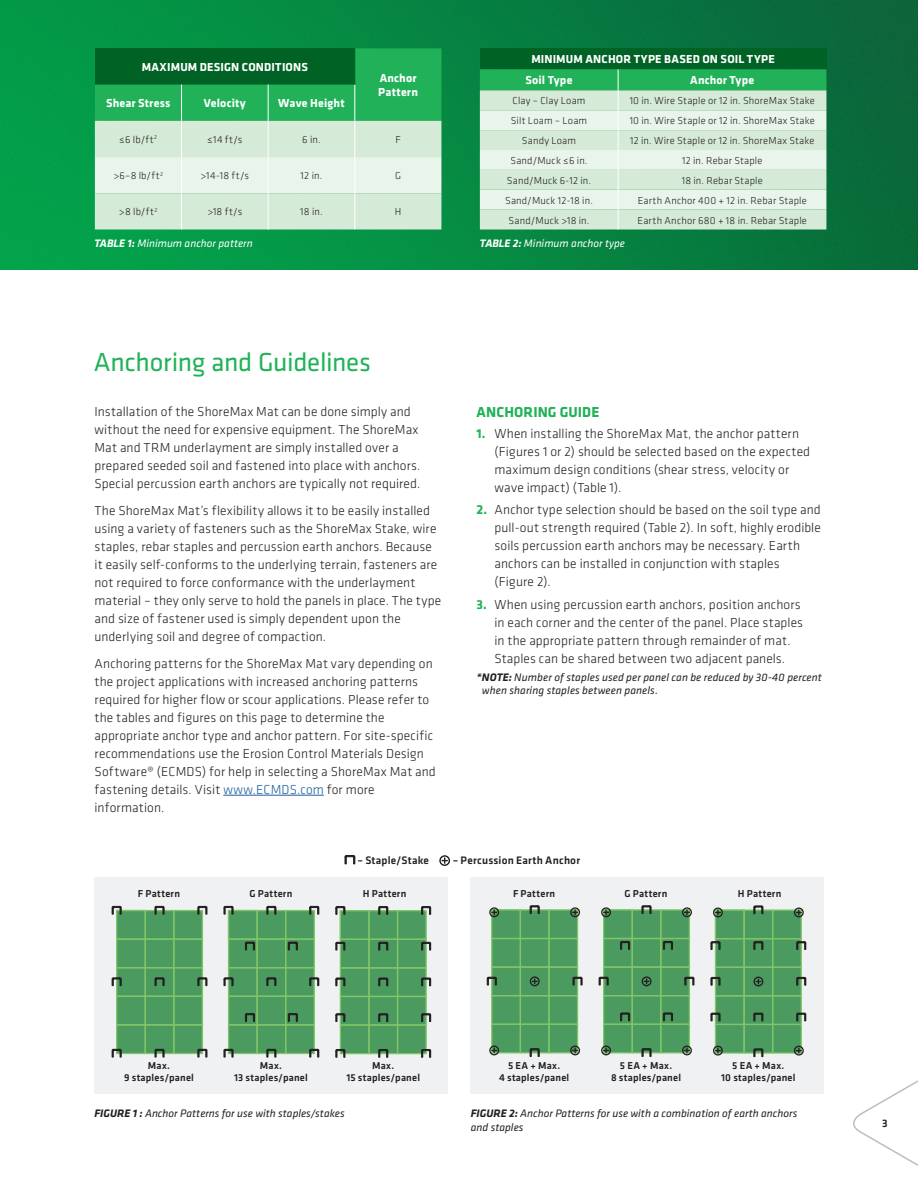
<style>
.page{position:relative;width:918px;height:1188px;background:#fff}
.page>*{position:absolute;margin:0;border:0;box-sizing:border-box;transform-origin:0 0}
.t1{font:27px "Klavika";letter-spacing:-.01em;color:#21b259}
.t2{font:700 15px "Klavika";letter-spacing:.005em;color:#21b259}
.t3{font:300 13.5px/18px "Klavika";letter-spacing:.01em;color:#231f20}
.t4{font:700 12px/21px "Klavika";letter-spacing:.015em;color:#fff}
.t5{font:italic 11.25px/13.5px "Klavika";color:#231f20}
.t6{font:italic 11.25px "Klavika";color:#fff}
.t7{font:500 11.25px "Klavika";letter-spacing:.015em;color:#231f20}
.t8{font:300 10.5px "Klavika";letter-spacing:.015em;color:#231f20}
.t9{font:500 10.35px/12.5px "Klavika";letter-spacing:.02em;color:#231f20;text-align:center}
.s1{font-weight:700}
.s2{color:#175d9e}
.s3{font-weight:700;color:#21b259}
</style>
<div class="page">
<img style="left:0;top:0;width:918px;height:270px">
<svg style="left:853px;top:1080px;width:65px;height:86px"></svg>
<svg style="left:442px;top:858px;width:5px;height:5px"></svg>
<div style="left:439px;top:855px;width:11px;height:11px;border:1px solid #231f20;border-radius:50%"></div>
<hr style="left:223px;top:795px;width:101px;height:1px;background:#175d9e">
<div style="left:470px;top:877px;width:354px;height:217px;background:#f0f1f2"></div>
<svg style="left:487px;top:905px;width:96px;height:152px;background:#64a671"></svg>
<svg style="left:598px;top:905px;width:97px;height:152px;background:#65a471"></svg>
<svg style="left:710px;top:905px;width:96px;height:152px;background:#63a36f"></svg>
<div style="left:753px;top:977px;width:10px;height:10px;border:1px solid #231f20;border-radius:50%"></div>
<div style="left:94px;top:877px;width:354px;height:217px;background:#f0f1f2"></div>
<svg style="left:112px;top:905px;width:96px;height:153px;background:#64a571"></svg>
<svg style="left:223px;top:905px;width:97px;height:153px;background:#65a571"></svg>
<svg style="left:335px;top:906px;width:96px;height:152px;background:#62a36f"></svg>
<div style="left:480px;top:48px;width:346px;height:21px;background:#006224"></div>
<svg style="left:480px;top:69px;width:346px;height:161px;background:#c2e5cc"></svg>
<svg style="left:95px;top:48px;width:346px;height:182px;background:#8ac89f"></svg>
<hr style="left:181px;top:85px;width:1px;height:36px;background:#fff">
<hr style="left:268px;top:85px;width:1px;height:36px;background:#fff">
<hr style="left:354px;top:85px;width:1px;height:36px;background:#fff">
<hr style="left:181px;top:121px;width:1px;height:36px;background:#fff">
<hr style="left:268px;top:121px;width:1px;height:36px;background:#fff">
<hr style="left:354px;top:121px;width:1px;height:36px;background:#fff">
<hr style="left:181px;top:157px;width:1px;height:36px;background:#fff">
<hr style="left:268px;top:157px;width:1px;height:36px;background:#fff">
<hr style="left:354px;top:157px;width:1px;height:36px;background:#fff">
<hr style="left:181px;top:193px;width:1px;height:37px;background:#fff">
<hr style="left:268px;top:193px;width:1px;height:37px;background:#fff">
<hr style="left:354px;top:193px;width:1px;height:37px;background:#fff">
<hr style="left:354px;top:48px;width:1px;height:37px;background:#006224">
<svg style="left:344px;top:855px;width:12px;height:10px"></svg>
<p class="t4" style="left:525px;top:48px;width:251px;text-indent:6px">MINIMUM ANCHOR TYPE BASED ON SOIL TYPE<br>Soil Type</p>
<p class="t4" style="left:142px;top:56px;width:168px">MAXIMUM DESIGN CONDITIONS</p>
<p class="t4" style="left:378px;top:71px;width:41px;line-height:13.5px">Anchor<br>Pattern</p>
<p class="t4" style="left:690px;top:69px;width:66px">Anchor Type</p>
<p class="t8" style="left:512px;top:94px;width:75px">Clay – Clay Loam</p>
<p class="t8" style="left:630px;top:94px;width:187px">10 in. Wire Staple or 12 in. ShoreMax Stake</p>
<p class="t8" style="left:511px;top:114px;width:78px">Silt Loam – Loam</p>
<p class="t8" style="left:630px;top:114px;width:187px">10 in. Wire Staple or 12 in. ShoreMax Stake</p>
<p class="t8" style="left:522px;top:134px;width:56px">Sandy Loam</p>
<p class="t8" style="left:630px;top:134px;width:186px">12 in. Wire Staple or 12 in. ShoreMax Stake</p>
<p class="t8" style="left:510px;top:154px;width:79px">Sand/Muck ≤6 in.</p>
<p class="t8" style="left:682px;top:154px;width:82px">12 in. Rebar Staple</p>
<p class="t8" style="left:507px;top:174px;width:86px">Sand/Muck 6-12 in.</p>
<p class="t8" style="left:682px;top:174px;width:83px">18 in. Rebar Staple</p>
<p class="t8" style="left:505px;top:194px;width:89px">Sand/Muck 12-18 in.</p>
<p class="t8" style="left:638px;top:194px;width:171px">Earth Anchor 400 + 12 in. Rebar Staple</p>
<p class="t8" style="left:509px;top:214px;width:82px">Sand/Muck &gt;18 in.</p>
<p class="t8" style="left:638px;top:214px;width:171px">Earth Anchor 680 + 18 in. Rebar Staple</p>
<p class="t4" style="left:106px;top:92px;width:66px">Shear Stress</p>
<p class="t4" style="left:204px;top:92px;width:44px">Velocity</p>
<p class="t4" style="left:278px;top:92px;width:68px">Wave Height</p>
<p class="t8" style="left:119px;top:133px;width:39px">≤6 lb/ft<sup>2</sup></p>
<p class="t8" style="left:207px;top:133px;width:37px">≤14 ft/s</p>
<p class="t8" style="left:302px;top:133px;width:20px">6 in.</p>
<p class="t8" style="left:395px;top:133px;width:7px">F</p>
<p class="t8" style="left:113px;top:169px;width:51px">&gt;6–8 lb/ft<sup>2</sup></p>
<p class="t8" style="left:201px;top:169px;width:50px">&gt;14-18 ft/s</p>
<p class="t8" style="left:301px;top:169px;width:23px">12 in.</p>
<p class="t8" style="left:395px;top:169px;width:7px">G</p>
<p class="t8" style="left:119px;top:206px;width:40px">&gt;8 lb/ft<sup>2</sup></p>
<p class="t8" style="left:207px;top:206px;width:36px">&gt;18 ft/s</p>
<p class="t8" style="left:300px;top:206px;width:24px">18 in.</p>
<p class="t8" style="left:395px;top:206px;width:8px">H</p>
<p class="t6" style="left:94px;top:236px;width:160px"><span class="s1">TABLE 1:</span> Minimum anchor pattern</p>
<p class="t6" style="left:480px;top:236px;width:147px"><span class="s1">TABLE 2:</span> Minimum anchor type</p>
<h1 class="t1" style="left:94px;top:345px;width:279px">Anchoring and Guidelines</h1>
<p class="t3" style="left:94px;top:402px;width:328px">Installation of the ShoreMax Mat can be done simply and without the need for expensive equipment. The ShoreMax Mat and TRM underlayment are simply installed over a prepared seeded soil and fastened into place with anchors.<br>Special percussion earth anchors are typically not required.</p>
<p class="t3" style="left:94px;top:501px;width:348px">The ShoreMax Mat’s flexibility allows it to be easily installed using a variety of fasteners such as the ShoreMax Stake, wire staples, rebar staples and percussion earth anchors. Because it easily self-conforms to the underlying terrain, fasteners are not required to force conformance with the underlayment material – they only serve to hold the panels in place. The type and size of fastener used is simply dependent upon the underlying soil and degree of compaction.</p>
<p class="t3" style="left:94px;top:654px;width:343px">Anchoring patterns for the ShoreMax Mat vary depending on the project applications with increased anchoring patterns required for higher flow or scour applications. Please refer to the tables and figures on this page to determine the appropriate anchor type and anchor pattern. For site-specific recommendations use the Erosion Control Materials Design Software® (ECMDS) for help in selecting a ShoreMax Mat and fastening details. Visit <span class="s2">www.ECMDS.com</span> for more information.</p>
<p class="t2" style="left:477px;top:401px;width:124px">ANCHORING GUIDE</p>
<p class="t3" style="left:495px;top:424px;width:317px;text-indent:-18px"><span class="s3">1.</span> When installing the ShoreMax Mat, the anchor pattern (Figures 1 or 2) should be selected based on the expected maximum design conditions (shear stress, velocity or wave impact) (Table 1).</p>
<p class="t3" style="left:495px;top:501px;width:328px;text-indent:-18px"><span class="s3">2.</span> Anchor type selection should be based on the soil type and pull-out strength required (Table 2). In soft, highly erodible soils percussion earth anchors may be necessary. Earth anchors can be installed in conjunction with staples (Figure 2).</p>
<p class="t3" style="left:495px;top:595px;width:310px;text-indent:-18px"><span class="s3">3.</span> When using percussion earth anchors, position anchors in each corner and the center of the panel. Place staples in the appropriate pattern through remainder of mat.<br>Staples can be shared between two adjacent panels.</p>
<p class="t5" style="left:482px;top:670px;width:342px;text-indent:-5px"><span class="s1">*NOTE:</span> Number of staples used per panel can be reduced by 30-40 percent when sharing staples between panels.</p>
<p class="t7" style="left:357px;top:853px;width:73px">– Staple/Stake</p>
<p class="t7" style="left:453px;top:853px;width:129px">– Percussion Earth Anchor</p>
<p class="t9" style="left:138px;top:887px;width:44px">F Pattern</p>
<p class="t9" style="left:250px;top:887px;width:44px">G Pattern</p>
<p class="t9" style="left:363px;top:887px;width:45px">H Pattern</p>
<p class="t9" style="left:513px;top:887px;width:44px">F Pattern</p>
<p class="t9" style="left:625px;top:887px;width:44px">G Pattern</p>
<p class="t9" style="left:738px;top:887px;width:45px">H Pattern</p>
<p class="t9" style="left:124px;top:1059px;width:71px">Max.<br>9 staples/panel</p>
<p class="t9" style="left:234px;top:1059px;width:75px">Max.<br>13 staples/panel</p>
<p class="t9" style="left:346px;top:1059px;width:75px">Max.<br>15 staples/panel</p>
<p class="t9" style="left:499px;top:1059px;width:72px">5 EA + Max.<br>4 staples/panel</p>
<p class="t9" style="left:611px;top:1059px;width:72px">5 EA + Max.<br>8 staples/panel</p>
<p class="t9" style="left:721px;top:1059px;width:76px">5 EA + Max.<br>10 staples/panel</p>
<p class="t5" style="left:94px;top:1107px;width:252px"><span class="s1">FIGURE 1 :</span> Anchor Patterns for use with staples/stakes</p>
<p class="t5" style="left:471px;top:1107px;width:328px"><span class="s1">FIGURE 2:</span> Anchor Patterns for use with a combination of earth anchors and staples</p>
<p class="t7" style="left:882px;top:1116px;width:7px">3</p>
</div>
